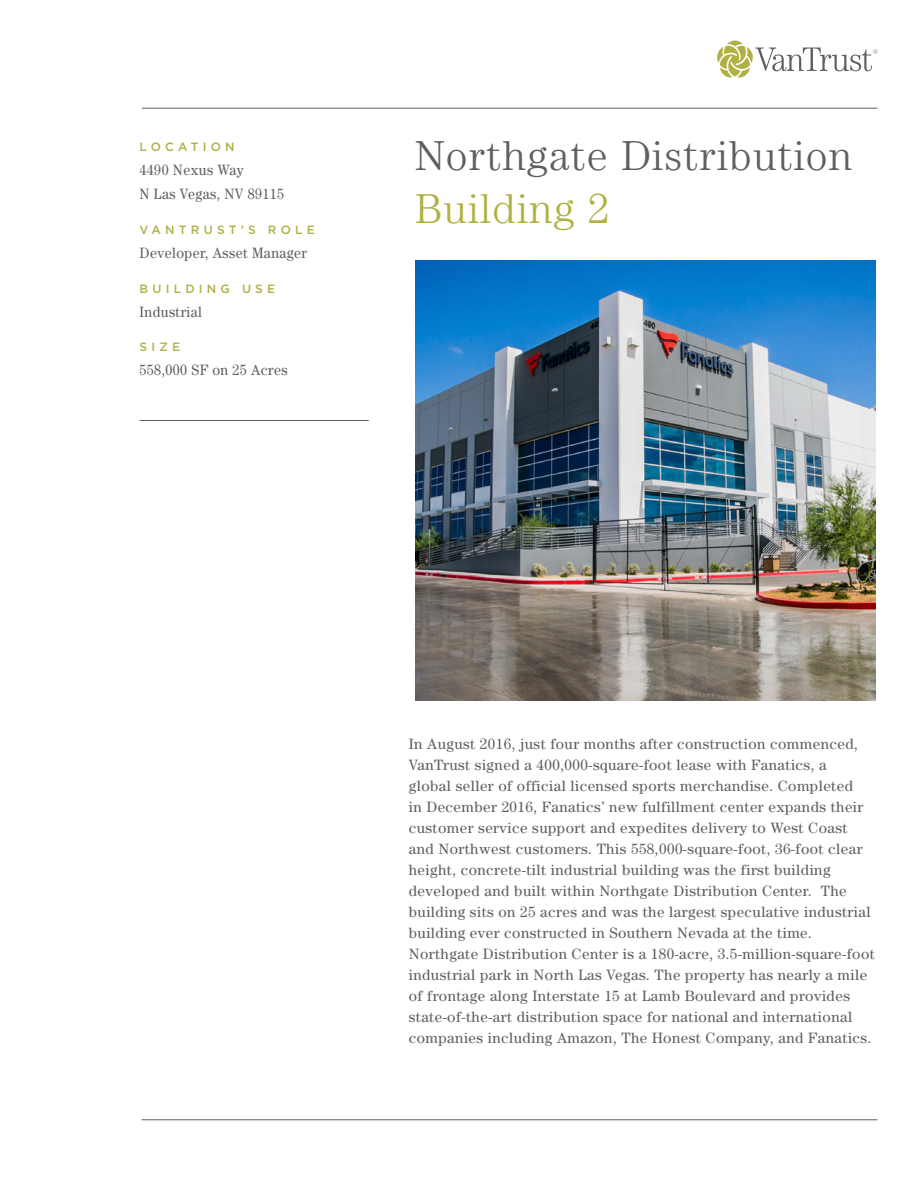
<style>
.page{position:relative;width:918px;height:1188px;background:#fff}
.page>*{position:absolute;margin:0;border:0;box-sizing:border-box;transform-origin:0 0}
.t1{font:300 42px "Century";letter-spacing:.03em;color:#5f5f62}
.t2{font:300 42px "Century";letter-spacing:.03em;color:#b0b143}
.t3{font:15px/21px "Century";letter-spacing:.03em;color:#5f5f62}
.t4{font:15px/24px "Century";letter-spacing:.03em;color:#5f5f62;scale:.93 1}
.t5{font:500 12px "Gotham";letter-spacing:.35em;color:#b0b143}
</style>
<div class="page">
<hr style="left:142px;top:1120px;width:736px;height:1px;background:#5f5f62">
<hr style="left:142px;top:108px;width:736px;height:1px;background:#5f5f62">
<svg style="left:717px;top:41px;width:161px;height:37px"></svg>
<hr style="left:140px;top:420px;width:229px;height:1px;background:#5f5f62">
<img style="left:415px;top:260px;width:460px;height:441px">
<p class="t5" style="left:140px;top:139px;width:97px">LOCATION</p>
<p class="t4" style="left:140px;top:158px;width:157px">4490 Nexus Way<br>N Las Vegas, NV 89115</p>
<p class="t5" style="left:140px;top:222px;width:177px">VANTRUST’S ROLE</p>
<p class="t4" style="left:140px;top:240px;width:181px">Developer, Asset Manager</p>
<p class="t5" style="left:140px;top:280px;width:137px">BUILDING USE</p>
<p class="t4" style="left:140px;top:299px;width:69px">Industrial</p>
<p class="t5" style="left:140px;top:339px;width:42px">SIZE</p>
<p class="t4" style="left:140px;top:358px;width:161px">558,000 SF on 25 Acres</p>
<p class="t1" style="left:415px;top:132px;width:439px">Northgate Distribution</p>
<p class="t2" style="left:415px;top:184px;width:196px">Building 2</p>
<p class="t3" style="left:409px;top:733px;width:468px">In August 2016, just four months after construction commenced, VanTrust signed a 400,000-square-foot lease with Fanatics, a<br>global seller of official licensed sports merchandise. Completed<br>in December 2016, Fanatics’ new fulfillment center expands their customer service support and expedites delivery to West Coast and Northwest customers. This 558,000-square-foot, 36-foot clear height, concrete-tilt industrial building was the first building developed and built within Northgate Distribution Center. The building sits on 25 acres and was the largest speculative industrial building ever constructed in Southern Nevada at the time.<br>Northgate Distribution Center is a 180-acre, 3.5-million-square-foot industrial park in North Las Vegas. The property has nearly a mile of frontage along Interstate 15 at Lamb Boulevard and provides state-of-the-art distribution space for national and international companies including Amazon, The Honest Company, and Fanatics.</p>
</div>
